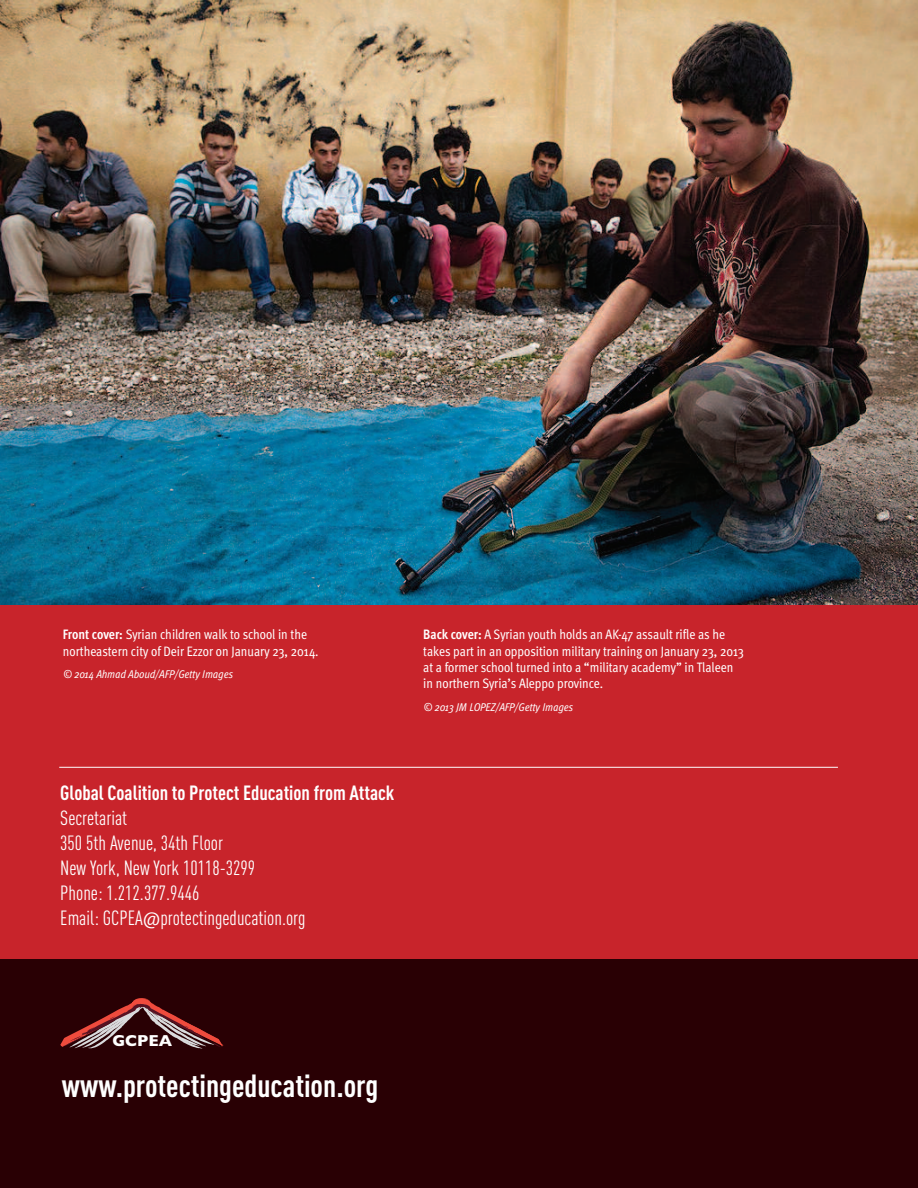
<style>
.page{position:relative;width:918px;height:1188px;background:#290004}
.page>*{position:absolute;margin:0;border:0;box-sizing:border-box;transform-origin:0 0}
.t1{font:700 31.65px "DIN Cond";color:#fff}
.t2{font:20.25px/25px "DIN Cond";color:#fff}
.t3{font:700 20.25px "DIN Cond";color:#fff}
.t4{font:700 16.05px "Gill Sans";color:#fff}
.t5{font:condensed 13.65px/16.4px "Meta Pro";color:#fff}
.t6{font:italic condensed 11.25px "Meta Pro";color:#fff}
.s1{font-weight:700}
.s2{font-family:"Meta Cond Normal"}
</style>
<div class="page">
<img style="left:0;top:0;width:918px;height:605px">
<div style="left:0;top:605px;width:918px;height:354px;background:#c8242b"></div>
<svg style="left:60px;top:998px;width:163px;height:51px"></svg>
<hr style="left:59px;top:767px;width:779px;height:1px;background:#fff">
<p class="t5" style="left:63px;top:627px;width:257px"><span class="s1">Front cover:</span> Syrian children walk to school in the northeastern city of Deir Ezzor on January 23, 2014.</p>
<p class="t6" style="left:63px;top:670px;width:172px">© 2014 Ahmad Aboud/AFP/Getty Images</p>
<h2 class="t3" style="left:60px;top:785px;width:336px">Global Coalition to Protect Education from Attack</h2>
<h2 class="t2" style="left:60px;top:807px;width:247px">Secretariat<br>350 5th Avenue, 34th Floor<br>New York, New York 10118-3299<br>Phone: 1.212.377.9446<br>Email: GCPEA<span class="s2">@</span>protectingeducation.org</h2>
<p class="t5" style="left:423px;top:627px;width:322px"><span class="s1">Back cover:</span> A Syrian youth holds an AK-47 assault rifle as he takes part in an opposition military training on January 23, 2013 at a former school turned into a “military academy” in Tlaleen in northern Syria’s Aleppo province.</p>
<p class="t6" style="left:423px;top:703px;width:151px">© 2013 JM LOPEZ/AFP/Getty Images</p>
<p class="t4" style="left:112px;top:1031px;width:61px">GCPEA</p>
<h1 class="t1" style="left:62px;top:1074px;width:318px">www.protectingeducation.org</h1>
</div>
